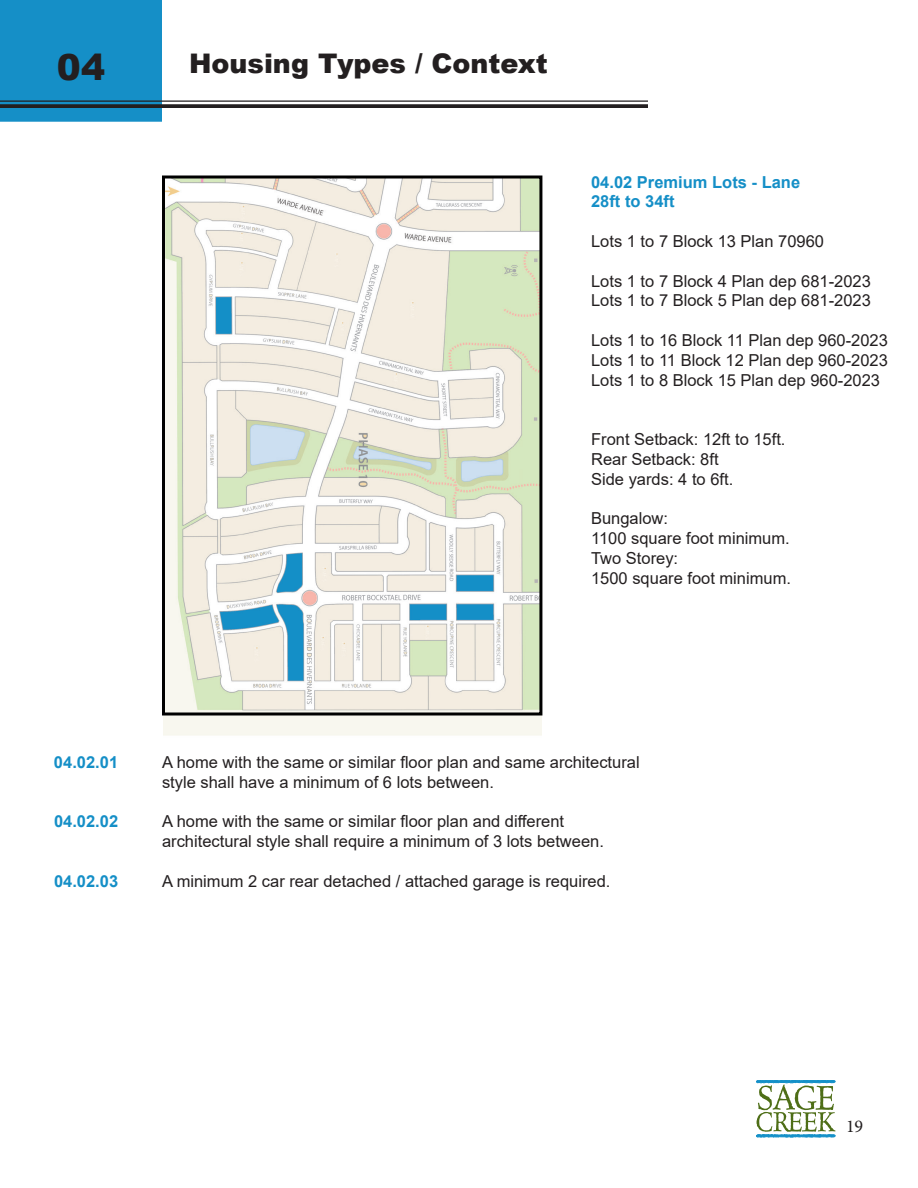
<style>
.page{position:relative;width:918px;height:1188px;background:#fff}
.page>*{position:absolute;margin:0;border:0;box-sizing:border-box;transform-origin:0 0}
.t1{font:900 36px "Arial";color:#231f20}
.t2{font:900 27px "Arial";color:#231f20}
.t3{font:18px "Minion Pro";color:#231f20}
.t4{font:16.5px/19.8px "Arial";color:#231f20}
.t5{font:700 16.5px/19.8px "Arial";color:#158fc7}
</style>
<div class="page">
<svg style="left:756px;top:1080px;width:80px;height:57px"></svg>
<img style="left:163px;top:180px;width:378px;height:556px">
<div style="left:162px;top:176px;width:380px;height:540px;border:3px solid #000"></div>
<div style="left:0;top:0;width:161px;height:121px;background:#158fc7"></div>
<div style="left:0;top:0;width:162px;height:122px;border:2px solid #158fc7"></div>
<svg style="left:0;top:104px;width:648px;height:4px;background:#2c2b2c"></svg>
<hr style="left:0;top:100px;width:648px;height:2px;background:#231f20">
<h1 class="t1" style="left:57px;top:41px;width:50px">04</h1>
<h2 class="t2" style="left:189px;top:44px;width:360px">Housing Types / Context</h2>
<p class="t5" style="left:591px;top:172px;width:211px">04.02 Premium Lots - Lane<br>28ft to 34ft</p>
<p class="t4" style="left:591px;top:231px;width:234px">Lots 1 to 7 Block 13 Plan 70960</p>
<p class="t4" style="left:591px;top:271px;width:281px">Lots 1 to 7 Block 4 Plan dep 681-2023<br>Lots 1 to 7 Block 5 Plan dep 681-2023</p>
<p class="t4" style="left:591px;top:330px;width:298px;text-align:justify">Lots 1 to 16 Block 11 Plan dep 960-2023<br>Lots 1 to 11 Block 12 Plan dep 960-2023<br>Lots 1 to 8 Block 15 Plan dep 960-2023</p>
<p class="t4" style="left:591px;top:429px;width:196px">Front Setback: 12ft to 15ft.<br>Rear Setback: 8ft<br>Side yards: 4 to 6ft.</p>
<p class="t4" style="left:591px;top:508px;width:201px">Bungalow:<br>1100 square foot minimum.<br>Two Storey:<br>1500 square foot minimum.</p>
<p class="t5" style="left:54px;top:753px;width:66px">04.02.01</p>
<p class="t4" style="left:162px;top:752px;width:479px">A home with the same or similar floor plan and same architectural style shall have a minimum of 6 lots between.</p>
<p class="t5" style="left:54px;top:812px;width:66px">04.02.02</p>
<p class="t4" style="left:162px;top:812px;width:443px">A home with the same or similar floor plan and different architectural style shall require a minimum of 3 lots between.</p>
<p class="t5" style="left:54px;top:871px;width:66px">04.02.03</p>
<p class="t4" style="left:162px;top:871px;width:450px">A minimum 2 car rear detached / attached garage is required.</p>
<p class="t3" style="left:846px;top:1114px;width:19px">19</p>
</div>
